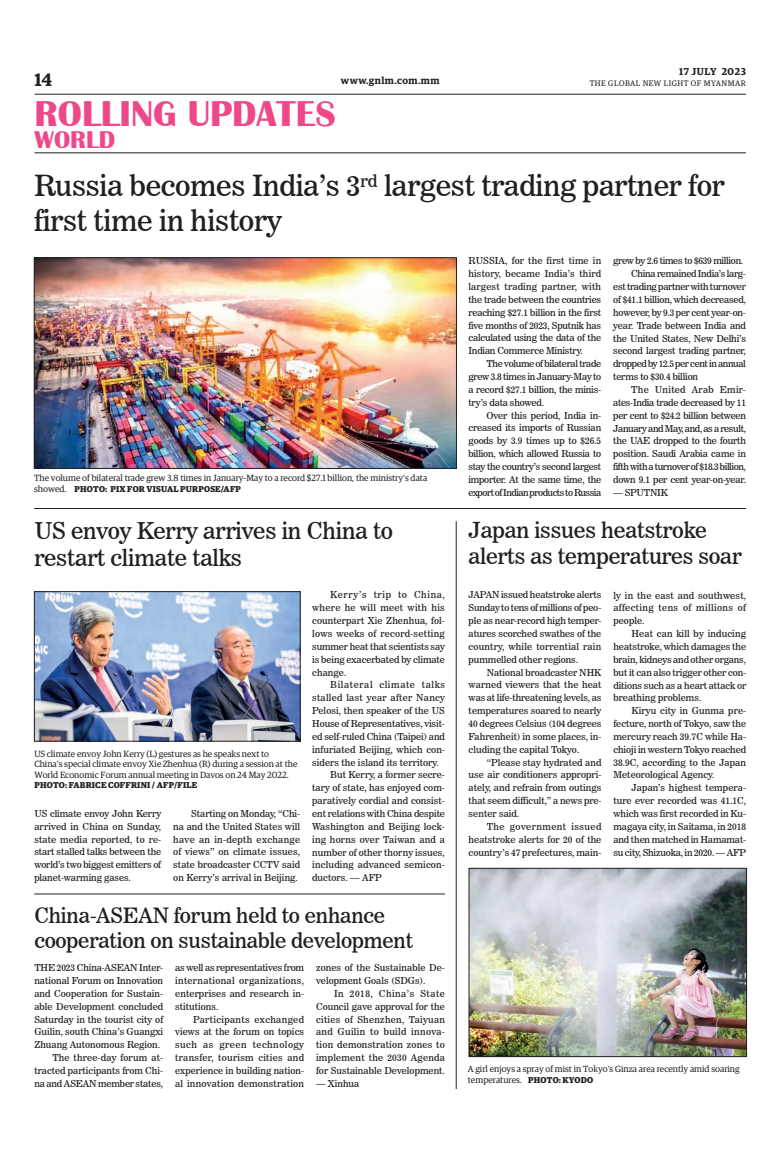
<style>
.page{position:relative;width:773px;height:1152px;background:#fff}
.page>*{position:absolute;margin:0;border:0;box-sizing:border-box;transform-origin:0 0}
.t1{font:700 37px "Britannic";color:#ef488a}
._2_Clm_Head{font:29px/34.8px "News 706 BT Roman C";letter-spacing:-.01em;color:#231f20}
.t2{font:700 25px "Britannic";color:#ef488a}
._2_Clm_Head-2{font:23px/27.6px "News 706 BT Roman C";letter-spacing:-.01em;color:#231f20}
._2_Clm_Head-3{font:22px/26.4px "News 706 BT Roman C";letter-spacing:-.01em;color:#231f20}
._2_Clm_Head-4{font:21px/25.2px "News 706 BT Roman C";letter-spacing:-.01em;color:#231f20}
.t3{font:600 18px "Guardian Egyp";color:#231f20}
.t4{font:600 10px "Guardian Egyp";letter-spacing:.05em;color:#231f20}
._2nd_Body{font:9.5px/12.9px "News 706 BT Roman C";color:#231f20;text-align:justify}
.Normal_Para{font:9.5px/12.9px "News 706 BT Roman C";letter-spacing:-.01em;color:#231f20;text-align:justify}
._2nd_Body-2{font:9.5px "News 706 BT Roman C";letter-spacing:-.035em;color:#231f20}
._2nd_Body-3{font:9.5px "News 706 BT Roman C";letter-spacing:-.02em;color:#231f20}
.t5{font:9px/10.8px "Guardian Egyp";color:#231f20}
.t6{font:700 8.5px "Guardian Egyp";letter-spacing:.02em;color:#231f20}
.t7{font:8px "Guardian Egyp";letter-spacing:.06em;color:#231f20}
.s1{font-weight:400;font-size:9px}
.s2{font-weight:700;font-size:8.5px}
</style>
<div class="page">
<hr style="left:35px;top:94px;width:711px;height:1px;background:#231f20">
<hr style="left:35px;top:152px;width:711px;height:1px;background:#231f20">
<img style="left:36px;top:260px;width:418px;height:207px">
<div style="left:34px;top:258px;width:422px;height:211px;border:1px solid #231f20"></div>
<img style="left:36px;top:594px;width:262px;height:145px">
<img style="left:471px;top:870px;width:273px;height:185px">
<div style="left:469px;top:868px;width:277px;height:189px;border:1px solid #231f20"></div>
<hr style="left:34px;top:508px;width:712px;height:1px;background:#231f20">
<hr style="left:34px;top:894px;width:411px;height:1px;background:#231f20">
<hr style="left:456px;top:521px;width:1px;height:568px;background:#231f20">
<h3 class="t3" style="left:35px;top:67px;width:19px">14</h3>
<p class="t4" style="left:679px;top:64px;width:68px">17 JULY 2023</p>
<p class="t4" style="left:341px;top:73px;width:100px">www.gnlm.com.mm</p>
<p class="t7" style="left:589px;top:78px;width:158px">THE GLOBAL NEW LIGHT OF MYANMAR</p>
<h1 class="t1" style="left:35px;top:92px;width:303px">ROLLING UPDATES</h1>
<h3 class="t2" style="left:35px;top:126px;width:82px">WORLD</h3>
<p class="_2_Clm_Head" style="left:34px;top:169px;width:692px">Russia becomes India’s 3<sup>rd</sup> largest trading partner for first time in history</p>
<p class="Normal_Para" style="left:468px;top:254px;width:134px">RUSSIA, for the first time in history, became India’s third largest trading partner, with the trade between the countries reaching $27.1 billion in the first five months of 2023, Sputnik has calculated using the data of the Indian Commerce Ministry.</p>
<p class="_2nd_Body" style="left:468px;top:357px;width:134px;text-indent:18px">The volume of bilateral trade grew 3.8 times in January-May to a record $27.1 billion, the minis&shy;try’s data showed.</p>
<p class="_2nd_Body" style="left:468px;top:409px;width:134px;text-indent:18px">Over this period, India in&shy;creased its imports of Russian goods by 3.9 times up to $26.5 billion, which allowed Russia to stay the country’s second largest importer. At the same time, the export of Indian products to Russia</p>
<p class="_2nd_Body-2" style="left:613px;top:255px;width:131px">grew by 2.6 times to $639 million.</p>
<p class="_2nd_Body" style="left:613px;top:267px;width:134px;text-indent:18px">China remained India’s larg&shy;est trading partner with turnover of $41.1 billion, which decreased, however, by 9.3 per cent year-on&shy;year. Trade between India and the United States, New Delhi’s second largest trading partner, dropped by 12.5 per cent in annual terms to $30.4 billion</p>
<p class="_2nd_Body" style="left:613px;top:383px;width:134px;text-indent:18px">The United Arab Emir&shy;ates-India trade decreased by 11 per cent to $24.2 billion between January and May, and, as a result, the UAE dropped to the fourth position. Saudi Arabia came in fifth with a turnover of $18.3 billion, down 9.1 per cent year-on-year.</p>
<p class="_2nd_Body-3" style="left:613px;top:487px;width:56px">— SPUTNIK</p>
<p class="t5" style="left:34px;top:472px;width:394px">The volume of bilateral trade grew 3.8 times in January-May to a record $27.1 billion, the ministry’s data</p>
<p class="t6" style="left:34px;top:482px;width:208px"><span class="s1">showed.</span> PHOTO: PIX FOR VISUAL PURPOSE/AFP</p>
<p class="_2_Clm_Head-2" style="left:34px;top:517px;width:360px">US envoy Kerry arrives in China to restart climate talks</p>
<p class="_2_Clm_Head-3" style="left:468px;top:517px;width:275px">Japan issues heatstroke alerts as temperatures soar</p>
<p class="Normal_Para" style="left:468px;top:589px;width:134px">JAPAN issued heatstroke alerts Sunday to tens of millions of peo&shy;ple as near-record high temper&shy;atures scorched swathes of the country, while torrential rain pummelled other regions.</p>
<p class="_2nd_Body" style="left:468px;top:666px;width:134px;text-indent:18px">National broadcaster NHK warned viewers that the heat was at life-threatening levels, as temperatures soared to nearly 40 degrees Celsius (104 degrees Fahrenheit) in some places, in&shy;cluding the capital Tokyo.</p>
<p class="_2nd_Body" style="left:468px;top:756px;width:134px;text-indent:18px">“Please stay hydrated and use air conditioners appropri&shy;ately, and refrain from outings that seem difficult,” a news pre&shy;senter said.</p>
<p class="_2nd_Body" style="left:468px;top:820px;width:134px;text-indent:18px">The government issued heatstroke alerts for 20 of the country’s 47 prefectures, main-</p>
<p class="_2nd_Body" style="left:312px;top:589px;width:134px;text-indent:18px">Kerry’s trip to China, where he will meet with his counterpart Xie Zhenhua, fol&shy;lows weeks of record-setting summer heat that scientists say is being exacerbated by climate change.</p>
<p class="_2nd_Body" style="left:312px;top:679px;width:134px;text-indent:18px">Bilateral climate talks stalled last year after Nancy Pelosi, then speaker of the US House of Representatives, visit&shy;ed self-ruled China (Taipei) and infuriated Beijing, which con&shy;siders the island its territory.</p>
<p class="_2nd_Body" style="left:312px;top:769px;width:134px;text-indent:18px">But Kerry, a former secre&shy;tary of state, has enjoyed com&shy;paratively cordial and consist&shy;ent relations with China despite Washington and Beijing lock&shy;ing horns over Taiwan and a number of other thorny issues, including advanced semicon&shy;ductors. — AFP</p>
<p class="_2nd_Body" style="left:613px;top:589px;width:134px">ly in the east and southwest, affecting tens of millions of people.</p>
<p class="_2nd_Body" style="left:613px;top:627px;width:134px;text-indent:18px">Heat can kill by inducing heatstroke, which damages the brain, kidneys and other organs, but it can also trigger other con&shy;ditions such as a heart attack or breathing problems.</p>
<p class="_2nd_Body" style="left:613px;top:704px;width:134px;text-indent:18px">Kiryu city in Gunma pre&shy;fecture, north of Tokyo, saw the mercury reach 39.7C while Ha&shy;chioji in western Tokyo reached 38.9C, according to the Japan Meteorological Agency.</p>
<p class="_2nd_Body" style="left:613px;top:781px;width:134px;text-indent:18px">Japan’s highest tempera&shy;ture ever recorded was 41.1C, which was first recorded in Ku&shy;magaya city, in Saitama, in 2018 and then matched in Hamamat&shy;su city, Shizuoka, in 2020. — AFP</p>
<p class="t5" style="left:34px;top:748px;width:264px">US climate envoy John Kerry (L) gestures as he speaks next to<br>China’s special climate envoy Xie Zhenhua (R) during a session at the<br>World Economic Forum annual meeting in Davos on 24 May 2022.</p>
<p class="t6" style="left:34px;top:779px;width:164px">PHOTO: FABRICE COFFRINI / AFP/FILE</p>
<p class="Normal_Para" style="left:34px;top:807px;width:128px">US climate envoy John Kerry arrived in China on Sunday, state media reported, to re&shy;start stalled talks between the world’s two biggest emitters of planet-warming gases.</p>
<p class="_2nd_Body" style="left:173px;top:807px;width:128px;text-indent:18px">Starting on Monday, “Chi&shy;na and the United States will have an in-depth exchange of views” on climate issues, state broadcaster CCTV said on Kerry’s arrival in Beijing.</p>
<p class="_2_Clm_Head-4" style="left:34px;top:903px;width:380px">China-ASEAN forum held to enhance cooperation on sustainable development</p>
<p class="Normal_Para" style="left:34px;top:961px;width:130px">THE 2023 China-ASEAN Inter&shy;national Forum on Innovation and Cooperation for Sustain&shy;able Development concluded Saturday in the tourist city of Guilin, south China’s Guangxi Zhuang Autonomous Region.</p>
<p class="_2nd_Body" style="left:34px;top:1051px;width:130px;text-indent:18px">The three-day forum at&shy;tracted participants from Chi&shy;na and ASEAN member states,</p>
<p class="_2nd_Body" style="left:175px;top:961px;width:130px">as well as representatives from international organizations, enterprises and research in&shy;stitutions.</p>
<p class="_2nd_Body" style="left:175px;top:1013px;width:130px;text-indent:18px">Participants exchanged views at the forum on topics such as green technology transfer, tourism cities and experience in building nation&shy;al innovation demonstration</p>
<p class="_2nd_Body" style="left:316px;top:961px;width:130px">zones of the Sustainable De&shy;velopment Goals (SDGs).</p>
<p class="_2nd_Body" style="left:316px;top:987px;width:130px;text-indent:18px">In 2018, China’s State Council gave approval for the cities of Shenzhen, Taiyuan and Guilin to build innova&shy;tion demonstration zones to implement the 2030 Agenda for Sustainable Development.</p>
<p class="_2nd_Body" style="left:316px;top:1077px;width:45px">— Xinhua</p>
<p class="t5" style="left:468px;top:1063px;width:273px">A girl enjoys a spray of mist in Tokyo’s Ginza area recently amid soaring temperatures. <span class="s2">PHOTO: KYODO</span></p>
</div>
